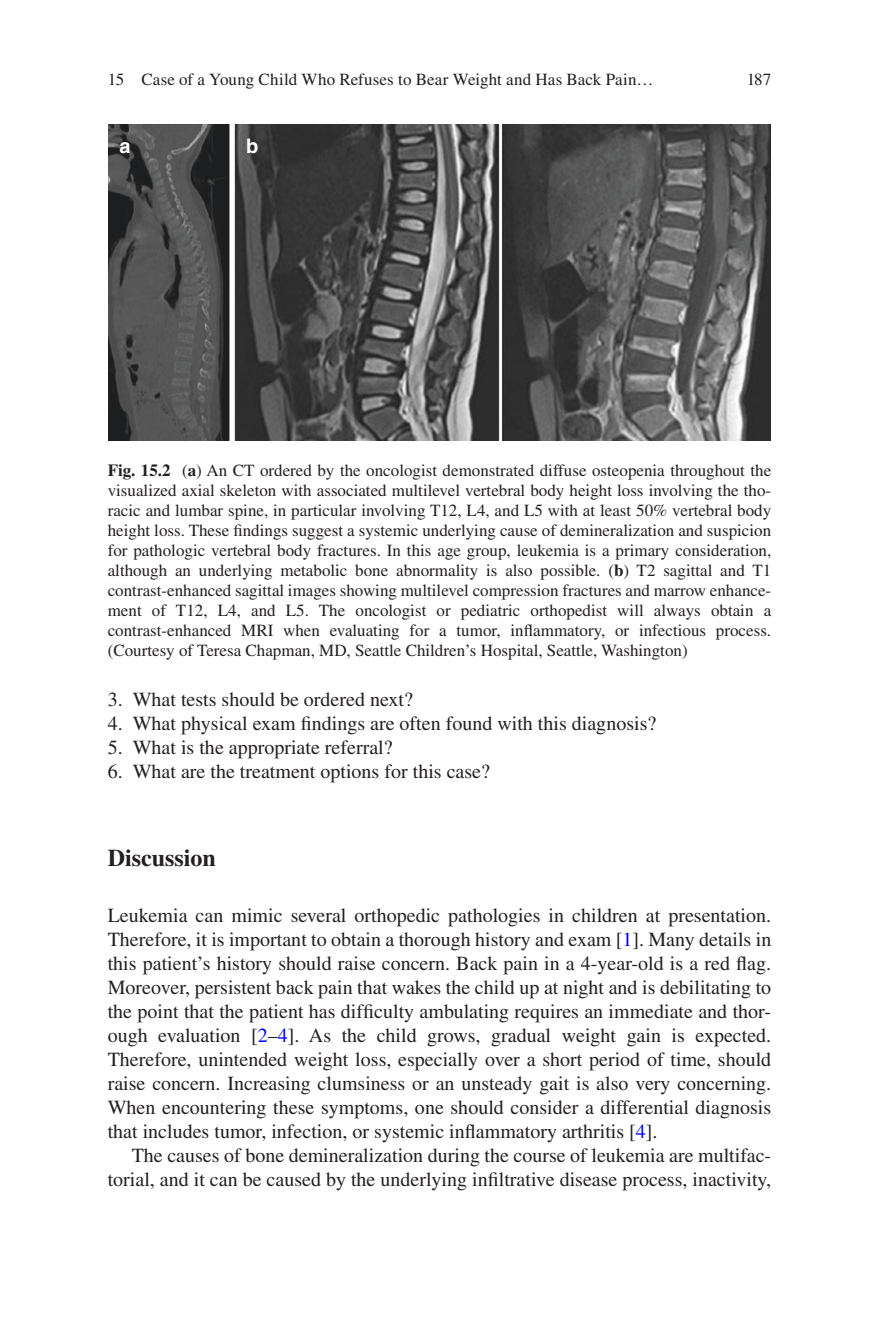
<style>
.page{position:relative;width:879px;height:1333px;background:#fff}
.page>*{position:absolute;margin:0;border:0;box-sizing:border-box;transform-origin:0 0}
.t1{font:700 24px "Dckkgs Times LT Std";color:#231f20}
.t2{font:20px/24px "Wccgfw Times LT Std";color:#231f20;text-align:justify}
.t3{font:700 20px "Rjcnjn Helvetica";color:#fff}
.t4{font:17px/20px "Wccgfw Times LT Std";color:#231f20;text-align:justify}
.t5{font:17px "Xlsnxv Times LT Std";letter-spacing:.005em;color:#231f20}
.s1{font-family:"Dckkgs Times LT Std";font-weight:700}
.s2{color:#00f}
</style>
<div class="page">
<img style="left:108px;top:124px;width:663px;height:316px">
<p class="t5" style="left:108px;top:70px;width:547px">15 Case of a Young Child Who Refuses to Bear Weight and Has Back Pain…</p>
<p class="t3" style="left:119px;top:134px;width:13px">a</p>
<p class="t3" style="left:246px;top:134px;width:14px">b</p>
<p class="t4" style="left:746px;top:69px;width:26px">187</p>
<p class="t4" style="left:108px;top:460px;width:665px"><span class="s1">Fig. 15.2</span> (<span class="s1">a</span>) An CT ordered by the oncologist demonstrated diffuse osteopenia throughout the visualized axial skeleton with associated multilevel vertebral body height loss involving the tho&shy;racic and lumbar spine, in particular involving T12, L4, and L5 with at least 50% vertebral body height loss. These findings suggest a systemic underlying cause of demineralization and suspicion for pathologic vertebral body fractures. In this age group, leukemia is a primary consideration, although an underlying metabolic bone abnormality is also possible. (<span class="s1">b</span>) T2 sagittal and T1 contrast-enhanced sagittal images showing multilevel compression fractures and marrow enhance&shy;ment of T12, L4, and L5. The oncologist or pediatric orthopedist will always obtain a contrast-enhanced MRI when evaluating for a tumor, inflammatory, or infectious process. (Courtesy of Teresa Chapman, MD, Seattle Children’s Hospital, Seattle, Washington)</p>
<p class="t2" style="left:108px;top:687px;width:307px">3. What tests should be ordered next?</p>
<p class="t2" style="left:108px;top:711px;width:550px">4. What physical exam findings are often found with this diagnosis?</p>
<p class="t2" style="left:108px;top:735px;width:286px">5. What is the appropriate referral?</p>
<p class="t2" style="left:108px;top:759px;width:384px">6. What are the treatment options for this case?</p>
<p class="t1" style="left:108px;top:843px;width:110px">Discussion</p>
<p class="t2" style="left:108px;top:903px;width:665px">Leukemia can mimic several orthopedic pathologies in children at presentation.<br>Therefore, it is important to obtain a thorough history and exam [<span class="s2">1</span>]. Many details in this patient’s history should raise concern. Back pain in a 4-year-old is a red flag.<br>Moreover, persistent back pain that wakes the child up at night and is debilitating to the point that the patient has difficulty ambulating requires an immediate and thor&shy;ough evaluation [<span class="s2">2</span>–<span class="s2">4</span>]. As the child grows, gradual weight gain is expected.<br>Therefore, unintended weight loss, especially over a short period of time, should raise concern. Increasing clumsiness or an unsteady gait is also very concerning.<br>When encountering these symptoms, one should consider a differential diagnosis that includes tumor, infection, or systemic inflammatory arthritis [<span class="s2">4</span>].</p>
<p class="t2" style="left:108px;top:1143px;width:665px;text-align:right">The causes of bone demineralization during the course of leukemia are multifac&shy;torial, and it can be caused by the underlying infiltrative disease process, inactivity,</p>
</div>
